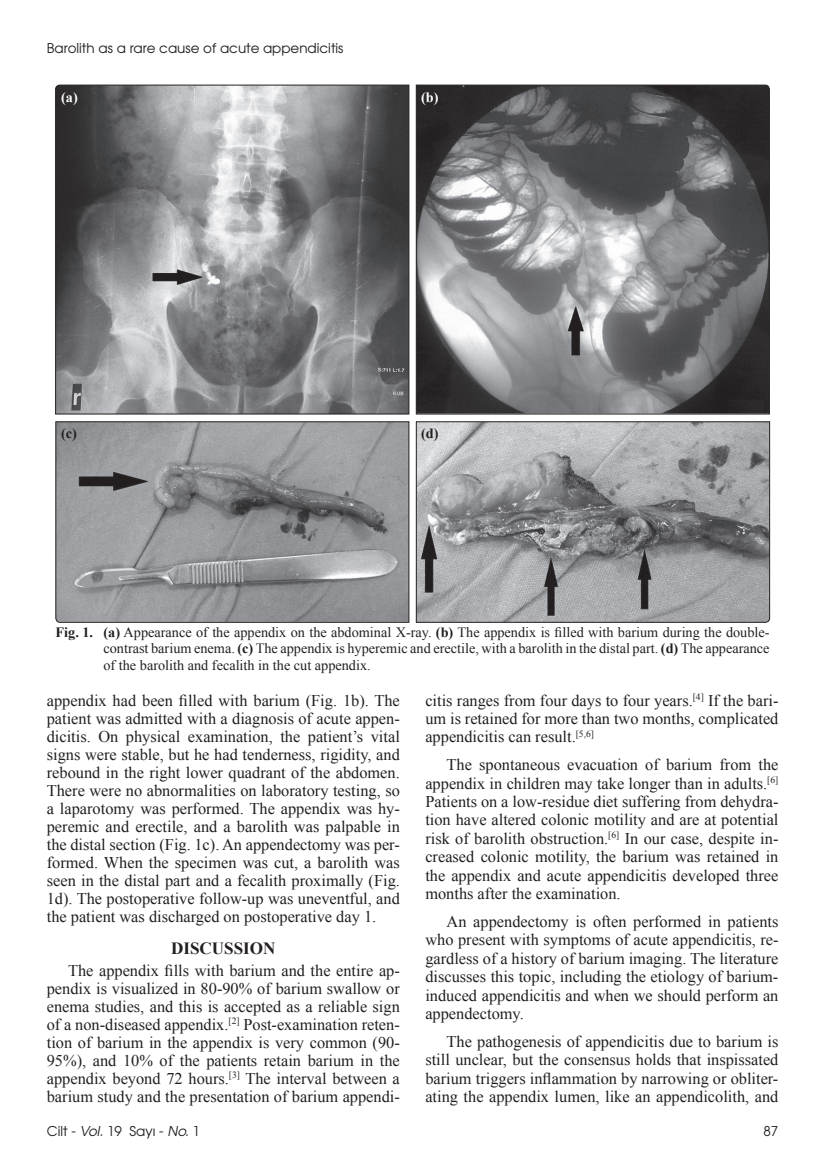
<style>
.page{position:relative;width:838px;height:1170px;background:#fff}
.page>*{position:absolute;margin:0;border:0;box-sizing:border-box;transform-origin:0 0}
.t1{font:700 17.1px "Times New Roman";color:#231f20}
.t2{font:16.35px/18px "Times New Roman";color:#231f20;text-align:justify}
.t3{font:14.25px/16.5px "Times New Roman";color:#231f20;text-align:justify}
.t4{font:700 14.25px "Times New Roman";color:#fff}
.t5{font:700 14.25px "Times New Roman";color:#231f20}
.t6{font:13.5px "Avant Garde Tr";color:#231f20}
.s1{font-weight:700}
.s2{font-style:italic}
</style>
<div class="page">
<svg style="left:55px;top:85px;width:354px;height:329px;background:#828386"></svg>
<svg style="left:416px;top:85px;width:354px;height:329px;background:#717173"></svg>
<svg style="left:55px;top:421px;width:354px;height:201px;background:#929397"></svg>
<svg style="left:416px;top:421px;width:354px;height:201px;background:#9b9c9f"></svg>
<p class="t6" style="left:47px;top:39px;width:298px">Barolith as a rare cause of acute appendicitis</p>
<p class="t4" style="left:61px;top:88px;width:18px">(a)</p>
<p class="t4" style="left:421px;top:88px;width:19px">(b)</p>
<p class="t5" style="left:61px;top:423px;width:17px">(c)</p>
<p class="t5" style="left:421px;top:423px;width:19px">(d)</p>
<p class="t3" style="left:103px;top:623px;width:667px;text-indent:-48px"><span class="s1">Fig. 1. (a)</span> Appearance of the appendix on the abdominal X-ray. <span class="s1">(b)</span> The appendix is filled with barium during the double&shy;contrast barium enema. <span class="s1">(c)</span> The appendix is hyperemic and erectile, with a barolith in the distal part. <span class="s1">(d)</span> The appearance of the barolith and fecalith in the cut appendix.</p>
<p class="t2" style="left:47px;top:690px;width:354px">appendix had been filled with barium (Fig. 1b). The patient was admitted with a diagnosis of acute appen&shy;dicitis. On physical examination, the patient’s vital signs were stable, but he had tenderness, rigidity, and rebound in the right lower quadrant of the abdomen.<br>There were no abnormalities on laboratory testing, so a laparotomy was performed. The appendix was hy&shy;peremic and erectile, and a barolith was palpable in the distal section (Fig. 1c). An appendectomy was per&shy;formed. When the specimen was cut, a barolith was seen in the distal part and a fecalith proximally (Fig.<br>1d). The postoperative follow-up was uneventful, and the patient was discharged on postoperative day 1.</p>
<p class="t1" style="left:171px;top:935px;width:106px">DISCUSSION</p>
<p class="t2" style="left:47px;top:960px;width:354px;text-indent:21px">The appendix fills with barium and the entire ap&shy;pendix is visualized in 80-90% of barium swallow or enema studies, and this is accepted as a reliable sign of a non-diseased appendix.<sup>[2]</sup> Post-examination reten&shy;tion of barium in the appendix is very common (90- 95%), and 10% of the patients retain barium in the appendix beyond 72 hours.<sup>[3]</sup> The interval between a barium study and the presentation of barium appendi-</p>
<p class="t2" style="left:425px;top:690px;width:354px;line-height:18.5px">citis ranges from four days to four years.<sup>[4]</sup> If the bari&shy;um is retained for more than two months, complicated appendicitis can result.<sup>[5,6]</sup></p>
<p class="t2" style="left:425px;top:755px;width:354px;line-height:18.5px;text-indent:21px">The spontaneous evacuation of barium from the appendix in children may take longer than in adults.<sup>[6] </sup>Patients on a low-residue diet suffering from dehydra&shy;tion have altered colonic motility and are at potential risk of barolith obstruction.<sup>[6]</sup> In our case, despite in&shy;creased colonic motility, the barium was retained in the appendix and acute appendicitis developed three months after the examination.</p>
<p class="t2" style="left:425px;top:911px;width:354px;line-height:18.5px;text-indent:21px">An appendectomy is often performed in patients who present with symptoms of acute appendicitis, re&shy;gardless of a history of barium imaging. The literature discusses this topic, including the etiology of barium&shy;induced appendicitis and when we should perform an appendectomy.</p>
<p class="t2" style="left:425px;top:1031px;width:354px;line-height:18.5px;text-indent:21px">The pathogenesis of appendicitis due to barium is still unclear, but the consensus holds that inspissated barium triggers inflammation by narrowing or obliter&shy;ating the appendix lumen, like an appendicolith, and</p>
<p class="t6" style="left:47px;top:1122px;width:155px">Cilt - <span class="s2">Vol.</span> 19 Sayı - <span class="s2">No.</span> 1</p>
<p class="t6" style="left:763px;top:1122px;width:16px">87</p>
</div>
